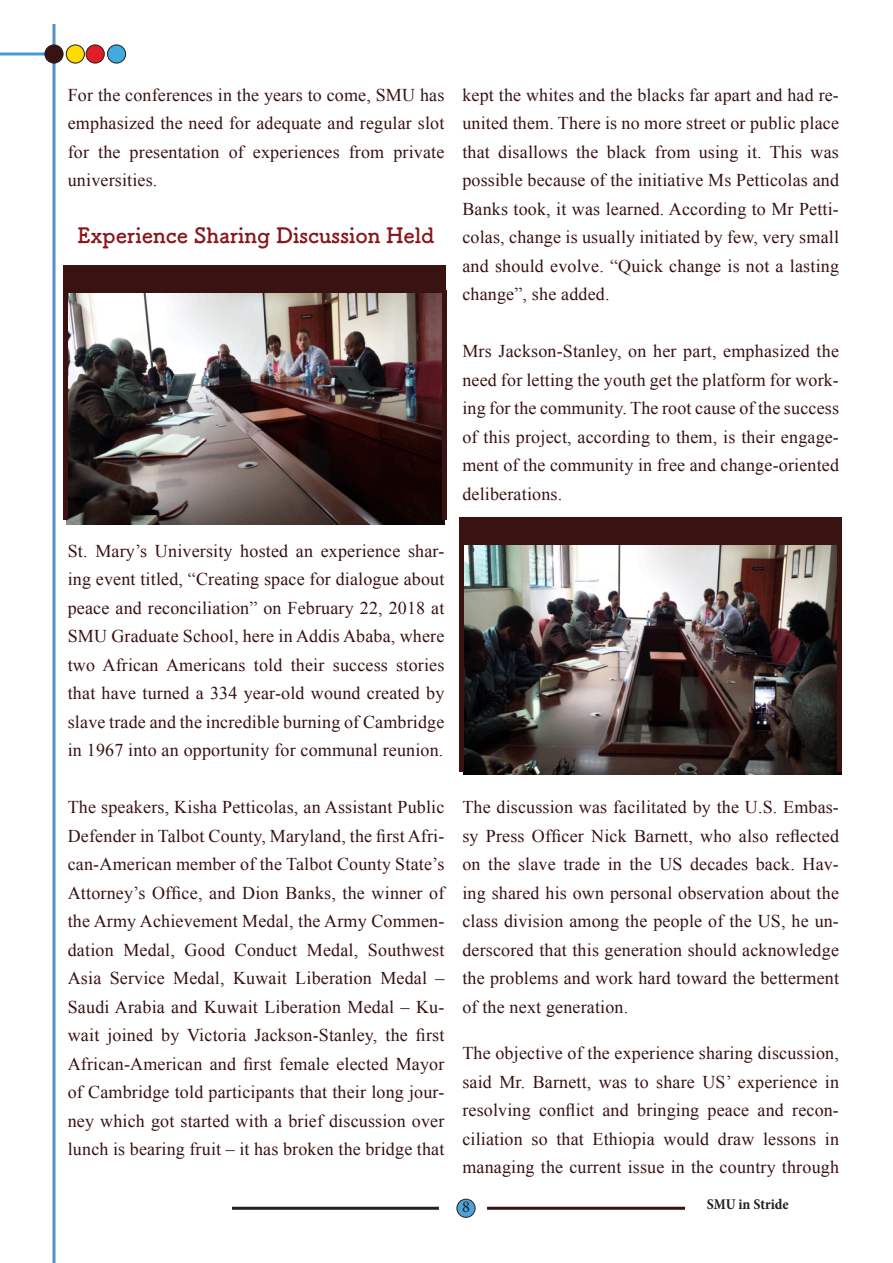
<style>
.page{position:relative;width:893px;height:1263px;background:#fff}
.page>*{position:absolute;margin:0;border:0;box-sizing:border-box;transform-origin:0 0}
.Paragraph_Style_1{font:700 21px "Tsuku B Rd Gothic";color:#89161b}
.t1{font:18px/28.5px "Times New Roman";letter-spacing:.01em;color:#391112;text-align:justify}
.t2{font:16.5px "Minion Pro";color:#231f20}
.t3{font:700 condensed 15px "Minion Pro";color:#231f20}
</style>
<div class="page">
<div style="left:457px;top:1199px;width:18px;height:18px;background:#50a3da;border-radius:50%"></div>
<div style="left:457px;top:1199px;width:18px;height:18px;border:1px solid #231f20;border-radius:50%"></div>
<svg style="left:52px;top:24px;width:4px;height:1239px;background:#7facd8"></svg>
<hr style="left:0;top:53px;width:52px;height:3px;background:#4699d3">
<div style="left:45px;top:45px;width:18px;height:18px;background:#391212;border-radius:50%"></div>
<div style="left:45px;top:45px;width:18px;height:18px;border:1px solid #231f20;border-radius:50%"></div>
<div style="left:66px;top:45px;width:18px;height:18px;background:#ffdc01;border-radius:50%"></div>
<div style="left:66px;top:45px;width:19px;height:18px;border:1px solid #231f20;border-radius:50%"></div>
<div style="left:86px;top:45px;width:18px;height:18px;background:#e11e25;border-radius:50%"></div>
<div style="left:86px;top:45px;width:18px;height:18px;border:1px solid #231f20;border-radius:50%"></div>
<div style="left:107px;top:45px;width:19px;height:18px;background:#41abe0;border-radius:50%"></div>
<div style="left:107px;top:45px;width:19px;height:18px;border:1px solid #231f20;border-radius:50%"></div>
<hr style="left:232px;top:1207px;width:207px;height:3px;background:#231f20">
<hr style="left:487px;top:1207px;width:198px;height:3px;background:#391212">
<img style="left:67px;top:292px;width:378px;height:232px">
<div style="left:63px;top:265px;width:383px;height:27px;background:#391212"></div>
<div style="left:63px;top:291px;width:5px;height:229px;background:#391212"></div>
<hr style="left:442px;top:291px;width:4px;height:229px;background:#391212">
<img style="left:464px;top:544px;width:377px;height:230px">
<div style="left:459px;top:517px;width:383px;height:27px;background:#391212"></div>
<div style="left:459px;top:543px;width:5px;height:229px;background:#391212"></div>
<hr style="left:838px;top:543px;width:4px;height:229px;background:#391212">
<p class="t1" style="left:68px;top:80px;width:378px">For the conferences in the years to come, SMU has emphasized the need for adequate and regular slot for the presentation of experiences from private universities.</p>
<p class="Paragraph_Style_1" style="left:78px;top:219px;width:358px">Experience Sharing Discussion Held</p>
<p class="t1" style="left:462px;top:80px;width:378px">kept the whites and the blacks far apart and had re&shy;united them. There is no more street or public place that disallows the black from using it. This was possible because of the initiative Ms Petticolas and Banks took, it was learned. According to Mr Petti&shy;colas, change is usually initiated by few, very small and should evolve. “Quick change is not a lasting change”, she added.</p>
<p class="t1" style="left:462px;top:337px;width:378px">Mrs Jackson-Stanley, on her part, emphasized the need for letting the youth get the platform for work&shy;ing for the community. The root cause of the success of this project, according to them, is their engage&shy;ment of the community in free and change-oriented deliberations.</p>
<p class="t1" style="left:68px;top:536px;width:378px">St. Mary’s University hosted an experience shar&shy;ing event titled, “Creating space for dialogue about peace and reconciliation” on February 22, 2018 at SMU Graduate School, here in Addis Ababa, where two African Americans told their success stories that have turned a 334 year-old wound created by slave trade and the incredible burning of Cambridge in 1967 into an opportunity for communal reunion.</p>
<p class="t1" style="left:68px;top:793px;width:378px">The speakers, Kisha Petticolas, an Assistant Public Defender in Talbot County, Maryland, the first Afri&shy;can-American member of the Talbot County State’s Attorney’s Office, and Dion Banks, the winner of the Army Achievement Medal, the Army Commen&shy;dation Medal, Good Conduct Medal, Southwest Asia Service Medal, Kuwait Liberation Medal – Saudi Arabia and Kuwait Liberation Medal – Ku&shy;wait joined by Victoria Jackson-Stanley, the first African-American and first female elected Mayor of Cambridge told participants that their long jour&shy;ney which got started with a brief discussion over lunch is bearing fruit – it has broken the bridge that</p>
<p class="t1" style="left:462px;top:793px;width:378px">The discussion was facilitated by the U.S. Embas&shy;sy Press Officer Nick Barnett, who also reflected on the slave trade in the US decades back. Hav&shy;ing shared his own personal observation about the class division among the people of the US, he un&shy;derscored that this generation should acknowledge the problems and work hard toward the betterment of the next generation.</p>
<p class="t1" style="left:462px;top:1039px;width:378px">The objective of the experience sharing discussion, said Mr. Barnett, was to share US’ experience in resolving conflict and bringing peace and recon&shy;ciliation so that Ethiopia would draw lessons in managing the current issue in the country through</p>
<p class="t2" style="left:462px;top:1196px;width:9px">8</p>
<p class="t3" style="left:707px;top:1194px;width:83px">SMU in Stride</p>
</div>
